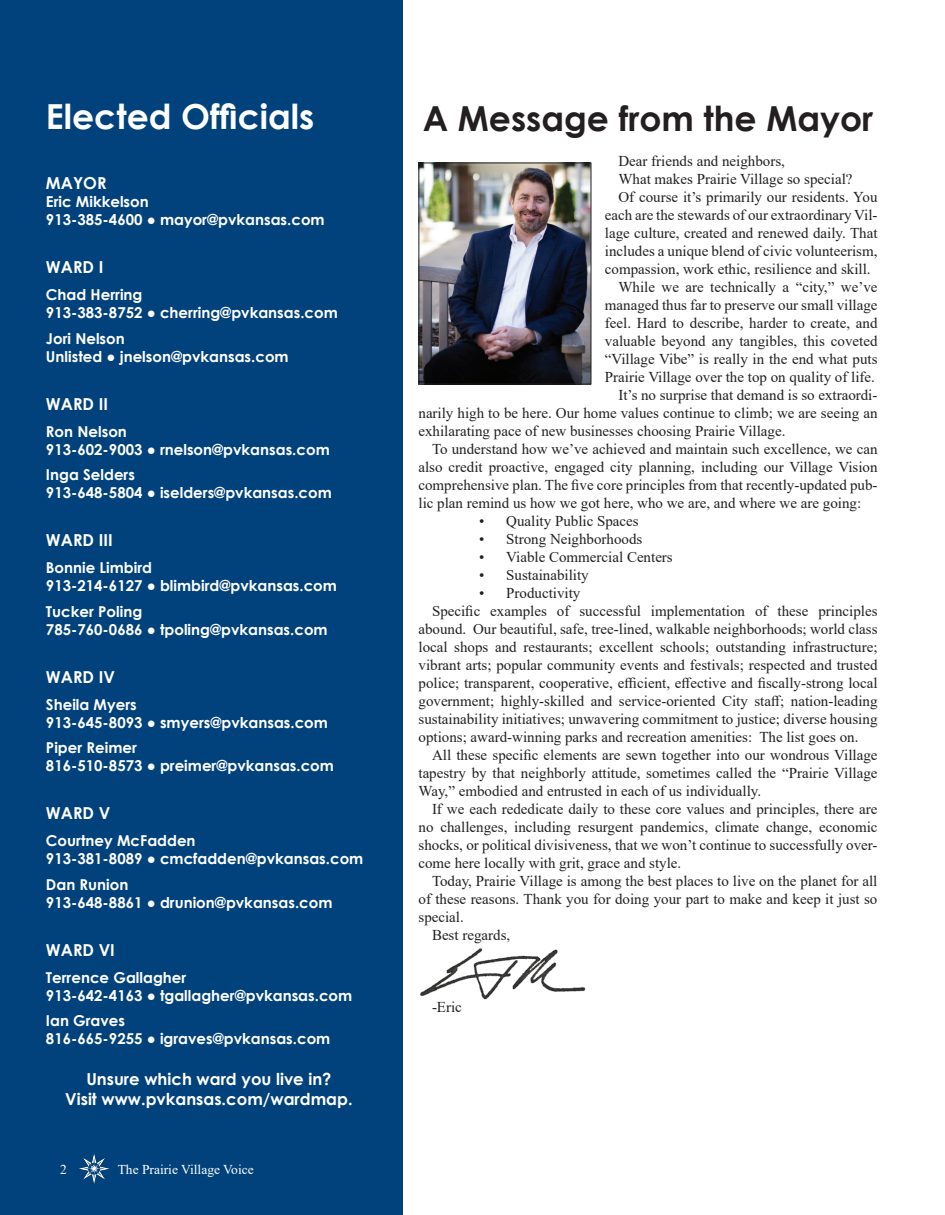
<style>
.page{position:relative;width:945px;height:1215px;background:#fff}
.page>*{position:absolute;margin:0;border:0;box-sizing:border-box;transform-origin:0 0}
.t1{font:700 34.5px "Century Gothic";color:#231f20}
.t2{font:700 34.5px "Century Gothic";color:#fff}
.t3{font:700 16.5px "Century Gothic";color:#fff}
.t4{font:15px/18px "Times New Roman";color:#231f20;text-align:justify}
.t5{font:700 15px "Century Gothic";color:#fff}
.t6{font:13.5px "Times New Roman";color:#fff}
</style>
<div class="page">
<img style="left:420px;top:948px;width:166px;height:52px">
<div style="left:0;top:0;width:402px;height:1215px;background:#01427c"></div>
<img style="left:79px;top:1154px;width:31px;height:30px">
<img style="left:420px;top:165px;width:169px;height:217px">
<div style="left:418px;top:163px;width:173px;height:221px;border:1px solid #231f20"></div>
<p class="t2" style="left:46px;top:91px;width:270px">Elected Officials</p>
<p class="t3" style="left:46px;top:171px;width:62px">MAYOR</p>
<p class="t5" style="left:46px;top:190px;width:104px">Eric Mikkelson</p>
<p class="t5" style="left:46px;top:208px;width:280px">913-385-4600 ● mayor@pvkansas.com</p>
<p class="t3" style="left:46px;top:255px;width:59px">WARD I</p>
<p class="t5" style="left:46px;top:283px;width:98px">Chad Herring</p>
<p class="t5" style="left:46px;top:301px;width:293px">913-383-8752 ● cherring@pvkansas.com</p>
<p class="t5" style="left:46px;top:327px;width:80px">Jori Nelson</p>
<p class="t5" style="left:46px;top:345px;width:244px">Unlisted ● jnelson@pvkansas.com</p>
<p class="t3" style="left:46px;top:391px;width:64px">WARD II</p>
<p class="t5" style="left:46px;top:420px;width:82px">Ron Nelson</p>
<p class="t5" style="left:46px;top:438px;width:285px">913-602-9003 ● rnelson@pvkansas.com</p>
<p class="t5" style="left:46px;top:463px;width:91px">Inga Selders</p>
<p class="t5" style="left:46px;top:481px;width:287px">913-648-5804 ● iselders@pvkansas.com</p>
<p class="t3" style="left:46px;top:528px;width:68px">WARD III</p>
<p class="t5" style="left:46px;top:556px;width:108px">Bonnie Limbird</p>
<p class="t5" style="left:46px;top:574px;width:293px">913-214-6127 ● blimbird@pvkansas.com</p>
<p class="t5" style="left:46px;top:600px;width:98px">Tucker Poling</p>
<p class="t5" style="left:46px;top:618px;width:283px">785-760-0686 ● tpoling@pvkansas.com</p>
<p class="t3" style="left:46px;top:664px;width:70px">WARD IV</p>
<p class="t5" style="left:46px;top:693px;width:92px">Sheila Myers</p>
<p class="t5" style="left:46px;top:711px;width:284px">913-645-8093 ● smyers@pvkansas.com</p>
<p class="t5" style="left:46px;top:736px;width:92px">Piper Reimer</p>
<p class="t5" style="left:46px;top:754px;width:290px">816-510-8573 ● preimer@pvkansas.com</p>
<p class="t3" style="left:46px;top:801px;width:66px">WARD V</p>
<p class="t5" style="left:46px;top:829px;width:151px">Courtney McFadden</p>
<p class="t5" style="left:46px;top:847px;width:319px">913-381-8089 ● cmcfadden@pvkansas.com</p>
<p class="t5" style="left:46px;top:873px;width:84px">Dan Runion</p>
<p class="t5" style="left:46px;top:891px;width:288px">913-648-8861 ● drunion@pvkansas.com</p>
<p class="t3" style="left:46px;top:937px;width:70px">WARD VI</p>
<p class="t5" style="left:46px;top:966px;width:142px">Terrence Gallagher</p>
<p class="t5" style="left:46px;top:984px;width:308px">913-642-4163 ● tgallagher@pvkansas.com</p>
<p class="t5" style="left:46px;top:1009px;width:81px">Ian Graves</p>
<p class="t5" style="left:46px;top:1027px;width:286px">816-665-9255 ● igraves@pvkansas.com</p>
<p class="t3" style="left:86px;top:1067px;width:247px">Unsure which ward you live in?</p>
<p class="t3" style="left:65px;top:1087px;width:289px">Visit www.pvkansas.com/wardmap.</p>
<p class="t6" style="left:60px;top:1160px;width:8px">2</p>
<p class="t6" style="left:118px;top:1160px;width:138px">The Prairie Village Voice</p>
<p class="t1" style="left:423px;top:92px;width:452px">A Message from the Mayor</p>
<p class="t4" style="left:618px;top:152px;width:168px">Dear friends and neighbors,</p>
<p class="t4" style="left:618px;top:170px;width:236px">What makes Prairie Village so special?</p>
<p class="t4" style="left:605px;top:188px;width:274px;text-indent:14px">Of course it’s primarily our residents. You each are the stewards of our extraordinary Vil&shy;lage culture, created and renewed daily. That includes a unique blend of civic volunteerism, compassion, work ethic, resilience and skill.</p>
<p class="t4" style="left:605px;top:278px;width:274px;text-indent:14px">While we are technically a “city,” we’ve managed thus far to preserve our small village feel. Hard to describe, harder to create, and valuable beyond any tangibles, this coveted “Village Vibe” is really in the end what puts Prairie Village over the top on quality of life.</p>
<p class="t4" style="left:418px;top:386px;width:461px;text-indent:200px">It’s no surprise that demand is so extraordi&shy;narily high to be here. Our home values continue to climb; we are seeing an exhilarating pace of new businesses choosing Prairie Village.</p>
<p class="t4" style="left:418px;top:440px;width:461px;text-indent:14px">To understand how we’ve achieved and maintain such excellence, we can also credit proactive, engaged city planning, including our Village Vision comprehensive plan. The five core principles from that recently-updated pub&shy;lic plan remind us how we got here, who we are, and where we are going:</p>
<p class="t4" style="left:479px;top:512px;width:161px">• Quality Public Spaces</p>
<p class="t4" style="left:479px;top:530px;width:165px">• Strong Neighborhoods</p>
<p class="t4" style="left:479px;top:548px;width:195px">• Viable Commercial Centers</p>
<p class="t4" style="left:479px;top:566px;width:111px">• Sustainability</p>
<p class="t4" style="left:479px;top:584px;width:103px">• Productivity</p>
<p class="t4" style="left:418px;top:602px;width:461px;text-indent:14px">Specific examples of successful implementation of these principles abound. Our beautiful, safe, tree-lined, walkable neighborhoods; world class local shops and restaurants; excellent schools; outstanding infrastructure; vibrant arts; popular community events and festivals; respected and trusted police; transparent, cooperative, efficient, effective and fiscally-strong local government; highly-skilled and service-oriented City staff; nation-leading sustainability initiatives; unwavering commitment to justice; diverse housing options; award-winning parks and recreation amenities: The list goes on.</p>
<p class="t4" style="left:418px;top:746px;width:461px;text-indent:14px">All these specific elements are sewn together into our wondrous Village tapestry by that neighborly attitude, sometimes called the “Prairie Village Way,” embodied and entrusted in each of us individually.</p>
<p class="t4" style="left:418px;top:800px;width:461px;text-indent:14px">If we each rededicate daily to these core values and principles, there are no challenges, including resurgent pandemics, climate change, economic shocks, or political divisiveness, that we won’t continue to successfully over&shy;come here locally with grit, grace and style.</p>
<p class="t4" style="left:418px;top:872px;width:460px;text-indent:14px">Today, Prairie Village is among the best places to live on the planet for all of these reasons. Thank you for doing your part to make and keep it just so special.</p>
<p class="t4" style="left:432px;top:926px;width:80px">Best regards,</p>
<p class="t4" style="left:432px;top:998px;width:31px">-Eric</p>
</div>
